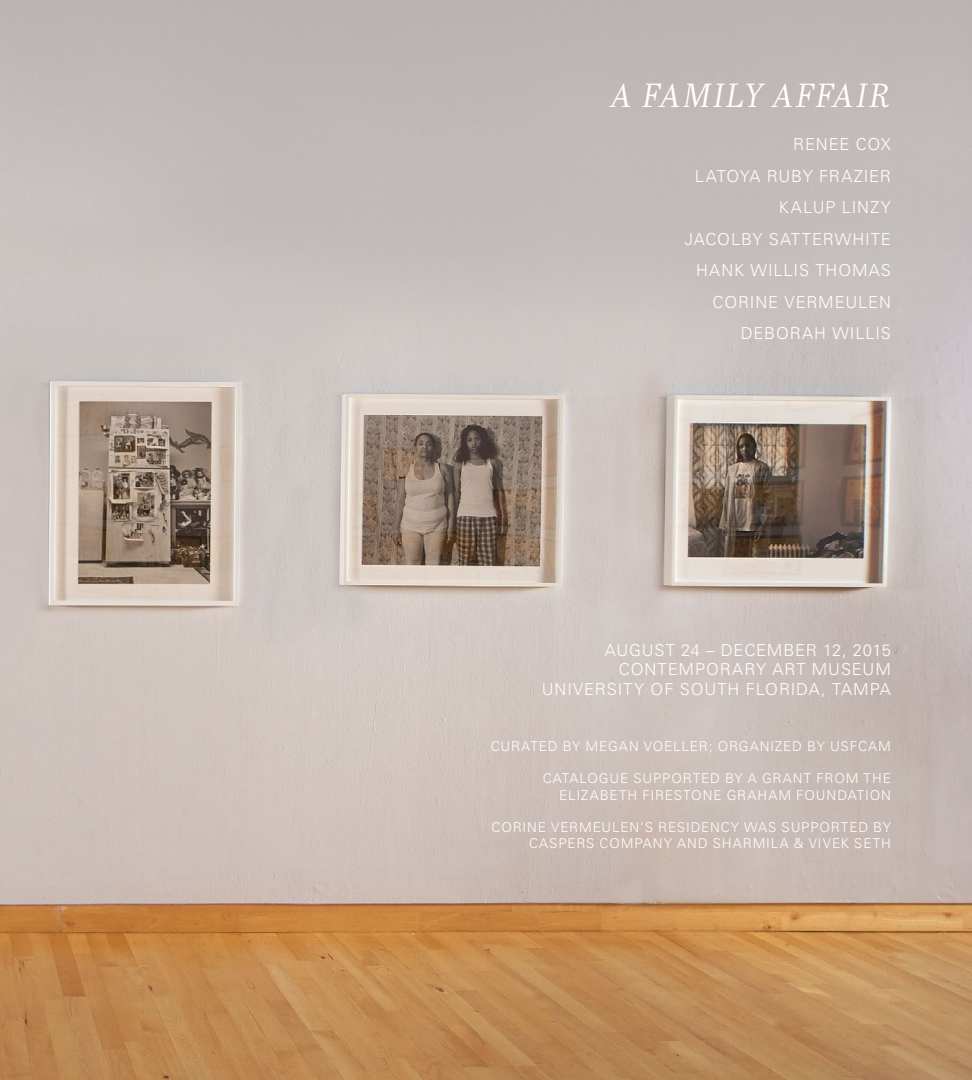
<style>
.page{position:relative;width:972px;height:1080px;background:#fff}
.page>*{position:absolute;margin:0;border:0;box-sizing:border-box;transform-origin:0 0}
.t1{font:italic 33.3px "Abril Text Lt";letter-spacing:.025em;color:#fff}
.t2{font:300 16.5px/31.5px "Univers";letter-spacing:.05em;color:#fff;text-align:right}
.t3{font:300 13.5px/16.2px "Univers";letter-spacing:.065em;color:#fff;text-align:right}
</style>
<div class="page">
<img style="left:0;top:0;width:972px;height:1080px">
<h1 class="t1" style="left:612px;top:72px;width:281px">A FAMILY AFFAIR</h1>
<p class="t2" style="left:685px;top:129px;width:208px">RENEE COX<br>LATOYA RUBY FRAZIER<br>KALUP LINZY<br>JACOLBY SATTERWHITE<br>HANK WILLIS THOMAS<br>CORINE VERMEULEN<br>DEBORAH WILLIS</p>
<p class="t2" style="left:542px;top:640px;width:351px;line-height:19.8px">AUGUST 24 – DECEMBER 12, 2015<br>CONTEMPORARY ART MUSEUM<br>UNIVERSITY OF SOUTH FLORIDA, TAMPA</p>
<p class="t3" style="left:491px;top:738px;width:402px">CURATED BY MEGAN VOELLER; ORGANIZED BY USFCAM</p>
<p class="t3" style="left:543px;top:771px;width:350px">CATALOGUE SUPPORTED BY A GRANT FROM THE<br>ELIZABETH FIRESTONE GRAHAM FOUNDATION</p>
<p class="t3" style="left:492px;top:819px;width:401px">CORINE VERMEULEN’S RESIDENCY WAS SUPPORTED BY<br>CASPERS COMPANY AND SHARMILA &amp; VIVEK SETH</p>
</div>
